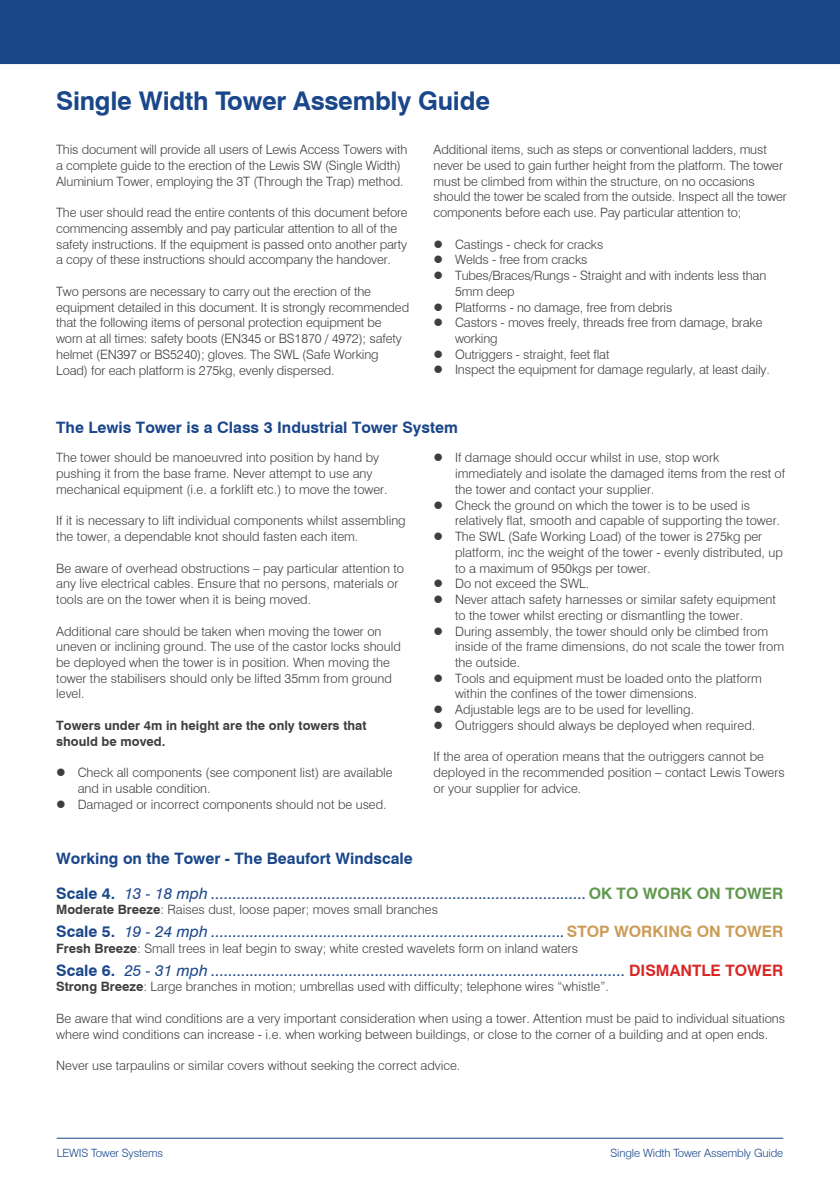
<style>
.page{position:relative;width:840px;height:1191px;background:#fff}
.page>*{position:absolute;margin:0;border:0;box-sizing:border-box;transform-origin:0 0}
.t1{font:700 25.8px "Swiss 721 BT";letter-spacing:-.01em;color:#1a468a}
.t2{font:italic 15.8px "Swiss 721 BT";color:#1a468a}
.t3{font:700 15.8px "Swiss 721 BT";color:#1a468a}
.t4{font:300 12.8px/15.8px "Swiss 721 BT";color:#3e3e3f}
.t5{font:700 12.8px/15.8px "Swiss 721 BT";color:#3e3e3f}
.t6{font:300 11.4px "Swiss 721 BT";letter-spacing:-.01em;color:#1a468a}
.s1{font-weight:700;font-style:normal}
.s2{font-weight:700;font-style:normal;color:#5f994d}
.s3{font-weight:700}
.s4{font-weight:700;font-style:normal;color:#cb9c55}
.s5{font-weight:700;font-style:normal;color:#d62826}
</style>
<div class="page">
<hr style="left:57px;top:1137px;width:725px;height:1px;background:#1a468a">
<div style="left:0;top:0;width:839px;height:64px;background:#1a468a"></div>
<h1 class="t1" style="left:56px;top:85px;width:435px">Single Width Tower Assembly Guide</h1>
<p class="t4" style="left:56px;top:142px;width:352px">This document will provide all users of Lewis Access Towers with a complete guide to the erection of the Lewis SW (Single Width)<br>Aluminium Tower, employing the 3T (Through the Trap) method.</p>
<p class="t4" style="left:56px;top:205px;width:353px">The user should read the entire contents of this document before commencing assembly and pay particular attention to all of the safety instructions. If the equipment is passed onto another party a copy of these instructions should accompany the handover.</p>
<p class="t4" style="left:56px;top:283px;width:354px">Two persons are necessary to carry out the erection of the equipment detailed in this document. It is strongly recommended that the following items of personal protection equipment be worn at all times: safety boots (EN345 or BS1870 / 4972); safety helmet (EN397 or BS5240); gloves. The SWL (Safe Working Load) for each platform is 275kg, evenly dispersed.</p>
<p class="t4" style="left:433px;top:142px;width:354px">Additional items, such as steps or conventional ladders, must never be used to gain further height from the platform. The tower must be climbed from within the structure, on no occasions should the tower be scaled from the outside. Inspect all the tower components before each use. Pay particular attention to;</p>
<p class="t4" style="left:455px;top:236px;width:316px">Castings - check for cracks<br>Welds - free from cracks<br>Tubes/Braces/Rungs - Straight and with indents less than 5mm deep<br>Platforms - no damage, free from debris<br>Castors - moves freely, threads free from damage, brake working<br>Outriggers - straight, feet flat<br>Inspect the equipment for damage regularly, at least daily.</p>
<p class="t3" style="left:56px;top:418px;width:403px">The Lewis Tower is a Class 3 Industrial Tower System</p>
<p class="t4" style="left:56px;top:450px;width:333px">The tower should be manoeuvred into position by hand by pushing it from the base frame. Never attempt to use any mechanical equipment (i.e. a forklift etc.) to move the tower.</p>
<p class="t4" style="left:56px;top:513px;width:351px">If it is necessary to lift individual components whilst assembling the tower, a dependable knot should fasten each item.</p>
<p class="t4" style="left:56px;top:560px;width:349px">Be aware of overhead obstructions – pay particular attention to any live electrical cables. Ensure that no persons, materials or tools are on the tower when it is being moved.</p>
<p class="t4" style="left:56px;top:623px;width:346px">Additional care should be taken when moving the tower on uneven or inclining ground. The use of the castor locks should be deployed when the tower is in position. When moving the tower the stabilisers should only be lifted 35mm from ground level.</p>
<p class="t5" style="left:56px;top:717px;width:311px">Towers under 4m in height are the only towers that should be moved.</p>
<p class="t4" style="left:78px;top:764px;width:316px">Check all components (see component list) are available and in usable condition.<br>Damaged or incorrect components should not be used.</p>
<p class="t3" style="left:56px;top:848px;width:358px">Working on the Tower - The Beaufort Windscale</p>
<p class="t4" style="left:455px;top:450px;width:331px">If damage should occur whilst in use, stop work immediately and isolate the damaged items from the rest of the tower and contact your supplier.<br>Check the ground on which the tower is to be used is relatively flat, smooth and capable of supporting the tower.<br>The SWL (Safe Working Load) of the tower is 275kg per platform, inc the weight of the tower - evenly distributed, up to a maximum of 950kgs per tower.<br>Do not exceed the SWL.<br>Never attach safety harnesses or similar safety equipment to the tower whilst erecting or dismantling the tower.<br>During assembly, the tower should only be climbed from inside of the frame dimensions, do not scale the tower from the outside.<br>Tools and equipment must be loaded onto the platform within the confines of the tower dimensions.<br>Adjustable legs are to be used for levelling.<br>Outriggers should always be deployed when required.</p>
<p class="t4" style="left:433px;top:749px;width:352px">If the area of operation means that the outriggers cannot be deployed in the recommended position – contact Lewis Towers or your supplier for advice.</p>
<p class="t2" style="left:56px;top:883px;width:728px"><span class="s1">Scale 4.</span> 13 - 18 mph .......................................................................................<span class="s2">OK TO WORK ON TOWER</span></p>
<p class="t4" style="left:56px;top:901px;width:383px"><span class="s3">Moderate Breeze</span>: Raises dust, loose paper; moves small branches</p>
<p class="t2" style="left:56px;top:922px;width:728px"><span class="s1">Scale 5.</span> 19 - 24 mph ..................................................................................<span class="s4">STOP WORKING ON TOWER</span></p>
<p class="t4" style="left:56px;top:940px;width:523px"><span class="s3">Fresh Breeze</span>: Small trees in leaf begin to sway; white crested wavelets form on inland waters</p>
<p class="t2" style="left:56px;top:960px;width:728px"><span class="s1">Scale 6.</span> 25 - 31 mph ................................................................................................ <span class="s5">DISMANTLE TOWER</span></p>
<p class="t4" style="left:56px;top:979px;width:554px"><span class="s3">Strong Breeze</span>: Large branches in motion; umbrellas used with difficulty; telephone wires “whistle”.</p>
<p class="t4" style="left:56px;top:1010px;width:730px">Be aware that wind conditions are a very important consideration when using a tower. Attention must be paid to individual situations where wind conditions can increase - i.e. when working between buildings, or close to the corner of a building and at open ends.</p>
<p class="t4" style="left:56px;top:1057px;width:405px">Never use tarpaulins or similar covers without seeking the correct advice.</p>
<p class="t6" style="left:57px;top:1146px;width:108px">LEWIS Tower Systems</p>
<p class="t6" style="left:610px;top:1146px;width:174px">Single Width Tower Assembly Guide</p>
</div>
